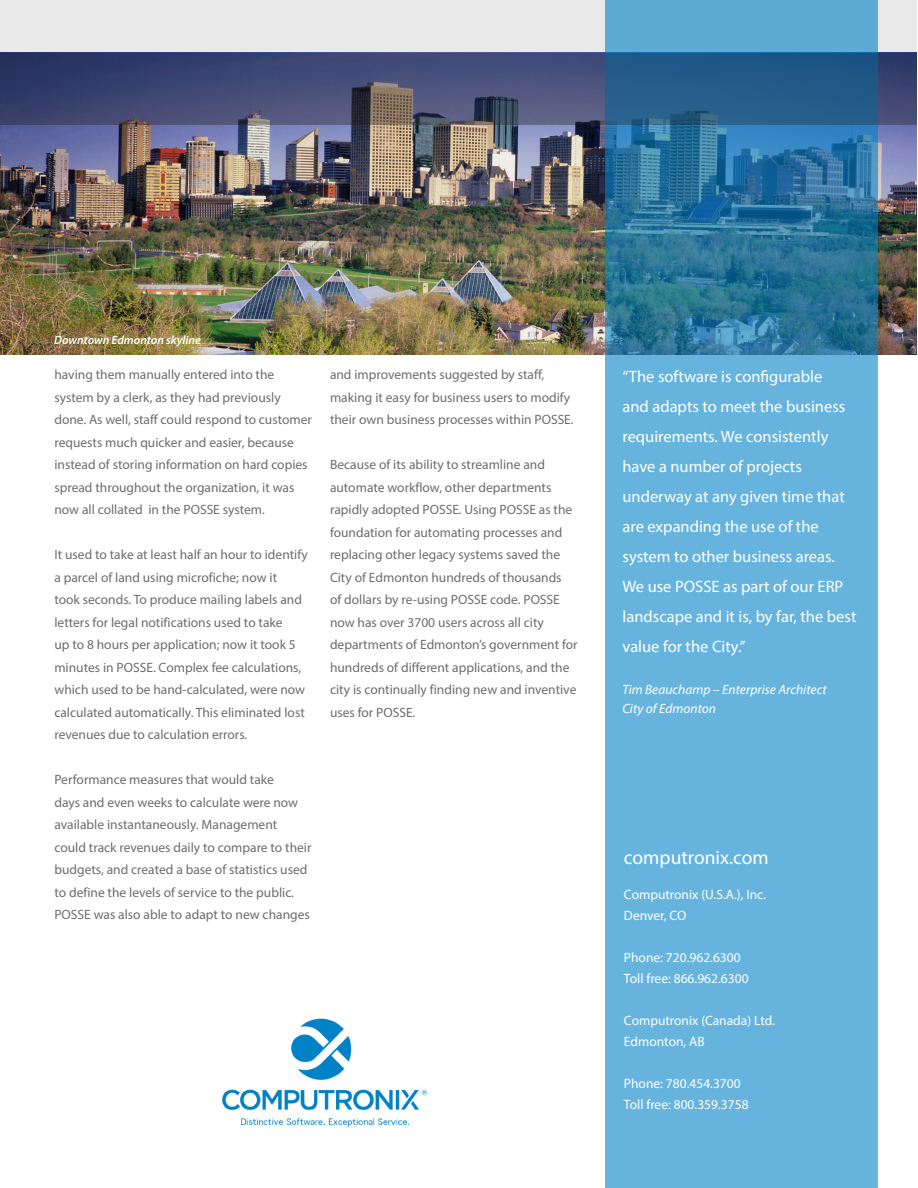
<style>
.page{position:relative;width:918px;height:1188px;background:#fff}
.page>*{position:absolute;margin:0;border:0;box-sizing:border-box;transform-origin:0 0}
.t1{font:19.5px "Myriad Pro";color:#fff}
._5_quote{font:16.5px/30px "Myriad Pro";color:#fff}
._2_subhead{font:13.5px/22.5px "Myriad Pro";color:#6c6d70}
.t2{font:13.5px "Myriad Pro";color:#fff}
._6_quote_reference{font:italic 13.5px "Myriad Pro";color:#fff}
.t3{font:italic 600 12px "Myriad Pro";color:#fff}
</style>
<div class="page">
<img style="left:0;top:125px;width:917px;height:229px">
<div style="left:0;top:0;width:917px;height:125px;background:#e9e9e9"></div>
<svg style="left:605px;top:0;width:273px;height:1188px;background:#59a6d0"></svg>
<svg style="left:0;top:53px;width:917px;height:72px;background:#394f78"></svg>
<img style="left:222px;top:1018px;width:205px;height:108px">
<p class="t3" style="left:54px;top:332px;width:148px">Downtown Edmonton skyline</p>
<p class="_2_subhead" style="left:54px;top:363px;width:259px">having them manually entered into the system by a clerk, as they had previously done. As well, staff could respond to customer requests much quicker and easier, because instead of storing information on hard copies spread throughout the organization, it was now all collated in the POSSE system.</p>
<p class="_2_subhead" style="left:54px;top:543px;width:255px">It used to take at least half an hour to identify a parcel of land using microfiche; now it<br>took seconds. To produce mailing labels and letters for legal notifications used to take<br>up to 8 hours per application; now it took 5 minutes in POSSE. Complex fee calculations, which used to be hand-calculated, were now calculated automatically. This eliminated lost revenues due to calculation errors.</p>
<p class="_2_subhead" style="left:54px;top:768px;width:259px">Performance measures that would take<br>days and even weeks to calculate were now available instantaneously. Management could track revenues daily to compare to their budgets, and created a base of statistics used to define the levels of service to the public.</p>
<p class="_2_subhead" style="left:54px;top:903px;width:257px">POSSE was also able to adapt to new changes</p>
<p class="_2_subhead" style="left:330px;top:363px;width:245px">and improvements suggested by staff, making it easy for business users to modify their own business processes within POSSE.</p>
<p class="_2_subhead" style="left:330px;top:453px;width:249px">Because of its ability to streamline and automate workflow, other departments rapidly adopted POSSE. Using POSSE as the foundation for automating processes and replacing other legacy systems saved the City of Edmonton hundreds of thousands<br>of dollars by re-using POSSE code. POSSE now has over 3700 users across all city departments of Edmonton’s government for hundreds of different applications, and the city is continually finding new and inventive uses for POSSE.</p>
<p class="_5_quote" style="left:622px;top:361px;width:235px">“The software is configurable<br>and adapts to meet the business requirements. We consistently have a number of projects underway at any given time that are expanding the use of the system to other business areas.<br>We use POSSE as part of our ERP landscape and it is, by far, the best value for the City.”</p>
<p class="_6_quote_reference" style="left:622px;top:681px;width:206px">Tim Beauchamp – Enterprise Architect</p>
<p class="_6_quote_reference" style="left:622px;top:700px;width:95px">City of Edmonton</p>
<p class="t1" style="left:624px;top:846px;width:146px">computronix.com</p>
<p class="t2" style="left:624px;top:886px;width:143px">Computronix (U.S.A.), Inc.</p>
<p class="t2" style="left:624px;top:907px;width:64px">Denver, CO</p>
<p class="t2" style="left:624px;top:949px;width:118px">Phone: 720.962.6300</p>
<p class="t2" style="left:624px;top:970px;width:126px">Toll free: 866.962.6300</p>
<p class="t2" style="left:624px;top:1012px;width:153px">Computronix (Canada) Ltd.</p>
<p class="t2" style="left:624px;top:1033px;width:82px">Edmonton, AB</p>
<p class="t2" style="left:624px;top:1075px;width:118px">Phone: 780.454.3700</p>
<p class="t2" style="left:624px;top:1096px;width:126px">Toll free: 800.359.3758</p>
</div>
